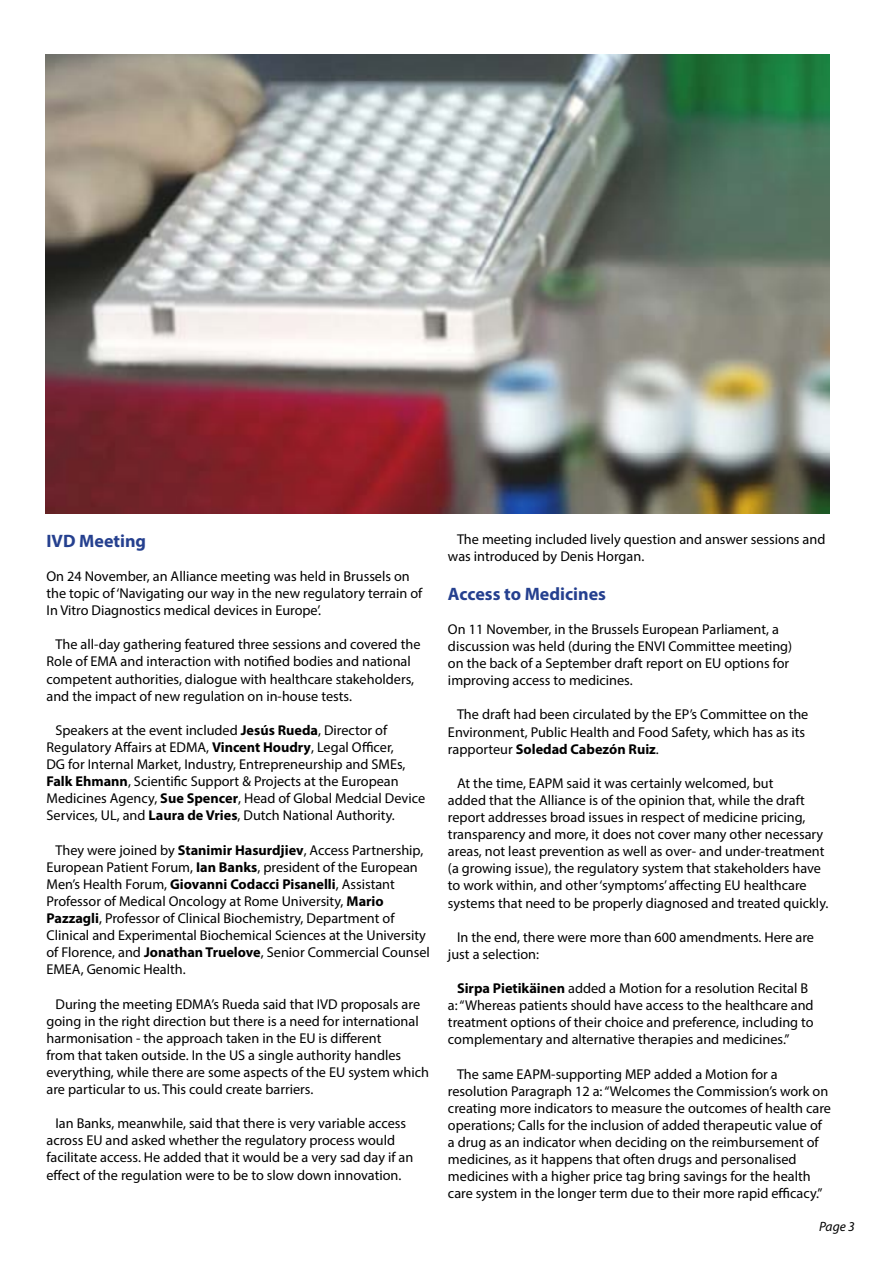
<style>
.page{position:relative;width:893px;height:1263px;background:#fff}
.page>*{position:absolute;margin:0;border:0;box-sizing:border-box;transform-origin:0 0}
.t1{font:700 18px "Myriad Pro";color:#25408f}
.t2{font:14.25px/17.1px "Myriad Pro";color:#000}
.t3{font:italic 13.5px "Myriad Pro";color:#000}
.s1{font-weight:700}
</style>
<div class="page">
<img style="left:45px;top:54px;width:785px;height:459px">
<p class="t1" style="left:46px;top:529px;width:101px">IVD Meeting</p>
<p class="t2" style="left:46px;top:567px;width:377px">On 24 November, an Alliance meeting was held in Brussels on the topic of ‘Navigating our way in the new regulatory terrain of<br>In Vitro Diagnostics medical devices in Europe’.</p>
<p class="t2" style="left:46px;top:636px;width:375px;text-indent:9px">The all-day gathering featured three sessions and covered the Role of EMA and interaction with notified bodies and national competent authorities, dialogue with healthcare stakeholders, and the impact of new regulation on in-house tests.</p>
<p class="t2" style="left:46px;top:721px;width:380px;text-indent:9px">Speakers at the event included <span class="s1">Jesús Rueda</span>, Director of Regulatory Affairs at EDMA, <span class="s1">Vincent Houdry</span>, Legal Officer,<br>DG for Internal Market, Industry, Entrepreneurship and SMEs, <span class="s1">Falk Ehmann</span>, Scientific Support &amp; Projects at the European Medicines Agency, <span class="s1">Sue Spencer</span>, Head of Global Medcial Device Services, UL, and <span class="s1">Laura de Vries</span>, Dutch National Authority.</p>
<p class="t2" style="left:46px;top:841px;width:385px;text-indent:9px">They were joined by <span class="s1">Stanimir Hasurdjiev</span>, Access Partnership, European Patient Forum, <span class="s1">Ian Banks</span>, president of the European Men’s Health Forum, <span class="s1">Giovanni Codacci Pisanelli</span>, Assistant Professor of Medical Oncology at Rome University, <span class="s1">Mario Pazzagli</span>, Professor of Clinical Biochemistry, Department of Clinical and Experimental Biochemical Sciences at the University of Florence, and <span class="s1">Jonathan Truelove</span>, Senior Commercial Counsel EMEA, Genomic Health.</p>
<p class="t2" style="left:46px;top:995px;width:384px;text-indent:9px">During the meeting EDMA’s Rueda said that IVD proposals are going in the right direction but there is a need for international harmonisation - the approach taken in the EU is different<br>from that taken outside. In the US a single authority handles everything, while there are some aspects of the EU system which are particular to us. This could create barriers.</p>
<p class="t2" style="left:46px;top:1115px;width:368px;text-indent:9px">Ian Banks, meanwhile, said that there is very variable access across EU and asked whether the regulatory process would facilitate access. He added that it would be a very sad day if an effect of the regulation were to be to slow down innovation.</p>
<p class="t2" style="left:448px;top:530px;width:379px;text-indent:9px">The meeting included lively question and answer sessions and was introduced by Denis Horgan.</p>
<p class="t1" style="left:448px;top:582px;width:160px">Access to Medicines</p>
<p class="t2" style="left:448px;top:620px;width:346px">On 11 November, in the Brussels European Parliament, a discussion was held (during the ENVI Committee meeting) on the back of a September draft report on EU options for improving access to medicines.</p>
<p class="t2" style="left:448px;top:706px;width:362px;text-indent:9px">The draft had been circulated by the EP’s Committee on the<br>Environment, Public Health and Food Safety, which has as its rapporteur <span class="s1">Soledad Cabezón Ruiz</span>.</p>
<p class="t2" style="left:448px;top:774px;width:382px;text-indent:9px">At the time, EAPM said it was certainly welcomed, but<br>added that the Alliance is of the opinion that, while the draft report addresses broad issues in respect of medicine pricing, transparency and more, it does not cover many other necessary areas, not least prevention as well as over- and under-treatment (a growing issue), the regulatory system that stakeholders have to work within, and other ‘symptoms’ affecting EU healthcare systems that need to be properly diagnosed and treated quickly.</p>
<p class="t2" style="left:448px;top:928px;width:368px;text-indent:9px">In the end, there were more than 600 amendments. Here are just a selection:</p>
<p class="t2" style="left:448px;top:979px;width:367px;text-indent:9px"><span class="s1">Sirpa Pietikäinen</span> added a Motion for a resolution Recital B a: “Whereas patients should have access to the healthcare and treatment options of their choice and preference, including to complementary and alternative therapies and medicines.”</p>
<p class="t2" style="left:448px;top:1065px;width:385px;text-indent:9px">The same EAPM-supporting MEP added a Motion for a resolution Paragraph 12 a: “Welcomes the Commission’s work on creating more indicators to measure the outcomes of health care operations; Calls for the inclusion of added therapeutic value of a drug as an indicator when deciding on the reimbursement of medicines, as it happens that often drugs and personalised medicines with a higher price tag bring savings for the health care system in the longer term due to their more rapid efficacy.”</p>
<p class="t3" style="left:819px;top:1218px;width:37px">Page 3</p>
</div>
